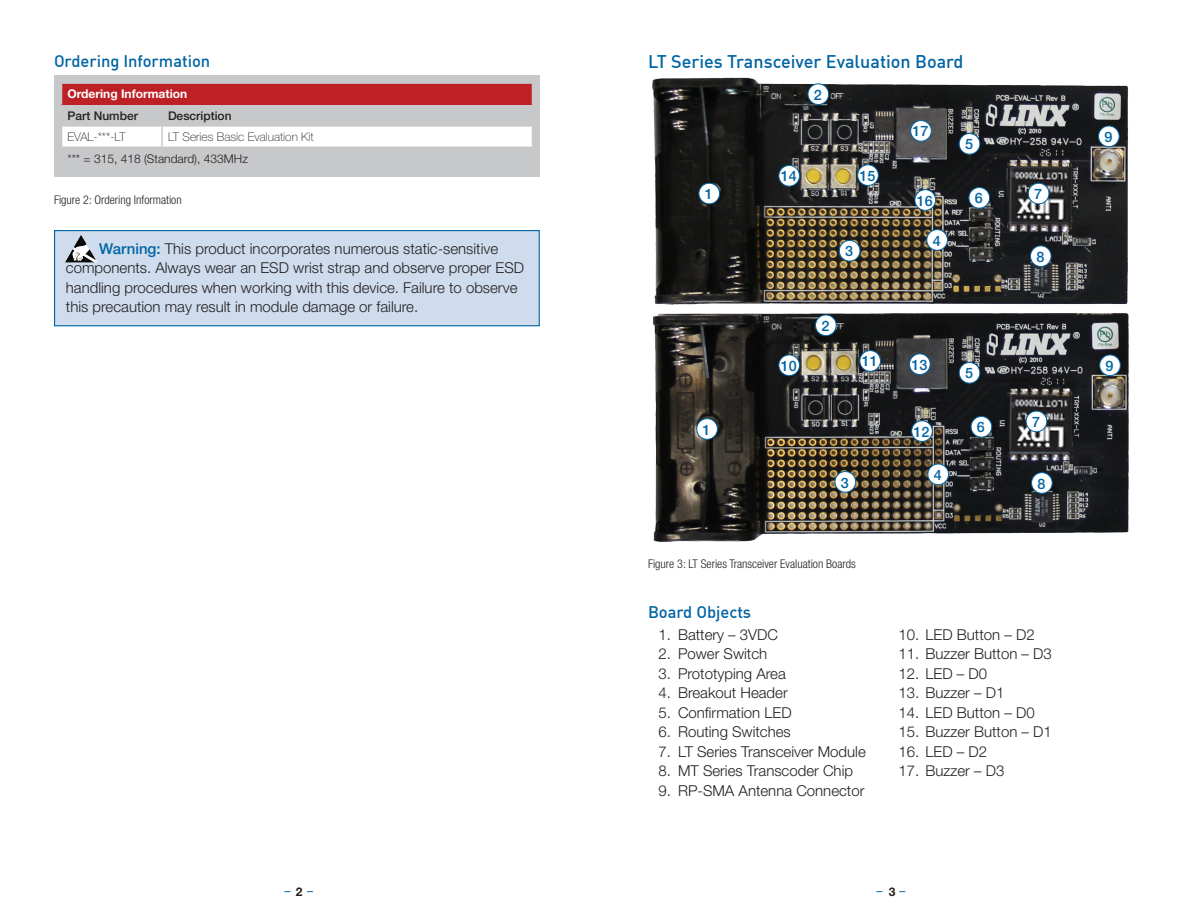
<style>
.page{position:relative;width:1188px;height:918px;background:#fff}
.page>*{position:absolute;margin:0;border:0;box-sizing:border-box;transform-origin:0 0}
.Heading_1{font:500 18px "DIN Offc";color:#0065a4}
.Heading_1-2{font:500 16.5px "DIN Offc";color:#0065a4}
.Body{font:300 15px/19.5px "Helvetica Neue";color:#231f20}
.Table_Data{font:500 14.4px "Helvetica Neue";color:#0065a4}
.Figure_Number{font:300 condensed 12px "Helvetica Neue";color:#231f20}
.Table_Data-2{font:100 12px "Helvetica Neue";color:#231f20}
.Figures{font:300 12px "Helvetica Neue";color:#231f20}
.t1{font:500 12px "Helvetica Neue";color:#231f20}
.t2{font:700 12px "Helvetica Neue";color:#fff}
.t3{font:12px "Helvetica Neue";color:#0065a4}
.s1{font-weight:500;color:#0065a4}
.s2{font-weight:700;color:#231f20}
</style>
<div class="page">
<img style="left:652px;top:77px;width:477px;height:465px">
<div style="left:54px;top:76px;width:486px;height:101px;background:#c7c8ca"></div>
<div style="left:62px;top:83px;width:470px;height:21px;background:#be2125"></div>
<hr style="left:61px;top:82px;width:101px;height:2px;background:#c7c8ca">
<hr style="left:162px;top:82px;width:371px;height:2px;background:#c7c8ca">
<svg style="left:62px;top:126px;width:470px;height:21px;background:#fbfbfc"></svg>
<div style="left:699px;top:183px;width:21px;height:21px;background:#fff;border-radius:50%"></div>
<div style="left:699px;top:183px;width:21px;height:21px;border:1px solid #0065a4;border-radius:50%"></div>
<div style="left:808px;top:84px;width:21px;height:21px;background:#fff;border-radius:50%"></div>
<div style="left:808px;top:84px;width:21px;height:21px;border:1px solid #0065a4;border-radius:50%"></div>
<div style="left:839px;top:240px;width:21px;height:21px;background:#fff;border-radius:50%"></div>
<div style="left:839px;top:240px;width:21px;height:21px;border:1px solid #0065a4;border-radius:50%"></div>
<div style="left:927px;top:230px;width:20px;height:20px;background:#fff;border-radius:50%"></div>
<div style="left:927px;top:230px;width:21px;height:20px;border:1px solid #0065a4;border-radius:50%"></div>
<div style="left:959px;top:134px;width:21px;height:20px;background:#fff;border-radius:50%"></div>
<div style="left:959px;top:133px;width:21px;height:21px;border:1px solid #0065a4;border-radius:50%"></div>
<div style="left:969px;top:188px;width:21px;height:20px;background:#fff;border-radius:50%"></div>
<div style="left:969px;top:187px;width:21px;height:21px;border:1px solid #0065a4;border-radius:50%"></div>
<div style="left:1028px;top:183px;width:21px;height:21px;background:#fff;border-radius:50%"></div>
<div style="left:1028px;top:183px;width:21px;height:21px;border:1px solid #0065a4;border-radius:50%"></div>
<div style="left:1030px;top:246px;width:21px;height:21px;background:#fff;border-radius:50%"></div>
<div style="left:1030px;top:246px;width:21px;height:21px;border:1px solid #0065a4;border-radius:50%"></div>
<div style="left:697px;top:419px;width:20px;height:20px;background:#fff;border-radius:50%"></div>
<div style="left:697px;top:419px;width:21px;height:20px;border:1px solid #0065a4;border-radius:50%"></div>
<div style="left:816px;top:315px;width:20px;height:21px;background:#fff;border-radius:50%"></div>
<div style="left:815px;top:315px;width:21px;height:21px;border:1px solid #0065a4;border-radius:50%"></div>
<div style="left:835px;top:472px;width:21px;height:20px;background:#fff;border-radius:50%"></div>
<div style="left:835px;top:471px;width:21px;height:21px;border:1px solid #0065a4;border-radius:50%"></div>
<div style="left:928px;top:464px;width:21px;height:21px;background:#fff;border-radius:50%"></div>
<div style="left:928px;top:464px;width:21px;height:21px;border:1px solid #0065a4;border-radius:50%"></div>
<div style="left:959px;top:362px;width:21px;height:21px;background:#fff;border-radius:50%"></div>
<div style="left:959px;top:362px;width:21px;height:21px;border:1px solid #0065a4;border-radius:50%"></div>
<div style="left:971px;top:416px;width:21px;height:21px;background:#fff;border-radius:50%"></div>
<div style="left:971px;top:416px;width:21px;height:21px;border:1px solid #0065a4;border-radius:50%"></div>
<div style="left:1026px;top:411px;width:21px;height:21px;background:#fff;border-radius:50%"></div>
<div style="left:1026px;top:411px;width:21px;height:21px;border:1px solid #0065a4;border-radius:50%"></div>
<div style="left:1032px;top:473px;width:20px;height:20px;background:#fff;border-radius:50%"></div>
<div style="left:1031px;top:473px;width:21px;height:20px;border:1px solid #0065a4;border-radius:50%"></div>
<div style="left:1099px;top:126px;width:20px;height:21px;background:#fff;border-radius:50%"></div>
<div style="left:1098px;top:126px;width:21px;height:21px;border:1px solid #0065a4;border-radius:50%"></div>
<div style="left:1100px;top:355px;width:20px;height:21px;background:#fff;border-radius:50%"></div>
<div style="left:1100px;top:355px;width:21px;height:21px;border:1px solid #0065a4;border-radius:50%"></div>
<div style="left:779px;top:355px;width:20px;height:21px;background:#fff;border-radius:50%"></div>
<div style="left:779px;top:355px;width:21px;height:21px;border:1px solid #0065a4;border-radius:50%"></div>
<div style="left:860px;top:351px;width:20px;height:20px;background:#fff;border-radius:50%"></div>
<div style="left:860px;top:350px;width:21px;height:21px;border:1px solid #0065a4;border-radius:50%"></div>
<div style="left:912px;top:421px;width:20px;height:20px;background:#fff;border-radius:50%"></div>
<div style="left:912px;top:421px;width:20px;height:21px;border:1px solid #0065a4;border-radius:50%"></div>
<div style="left:910px;top:354px;width:20px;height:21px;background:#fff;border-radius:50%"></div>
<div style="left:909px;top:354px;width:21px;height:21px;border:1px solid #0065a4;border-radius:50%"></div>
<div style="left:779px;top:165px;width:20px;height:21px;background:#fff;border-radius:50%"></div>
<div style="left:779px;top:165px;width:21px;height:21px;border:1px solid #0065a4;border-radius:50%"></div>
<div style="left:858px;top:165px;width:20px;height:21px;background:#fff;border-radius:50%"></div>
<div style="left:858px;top:165px;width:20px;height:21px;border:1px solid #0065a4;border-radius:50%"></div>
<div style="left:915px;top:190px;width:21px;height:20px;background:#fff;border-radius:50%"></div>
<div style="left:915px;top:190px;width:21px;height:21px;border:1px solid #0065a4;border-radius:50%"></div>
<div style="left:911px;top:121px;width:20px;height:20px;background:#fff;border-radius:50%"></div>
<div style="left:911px;top:120px;width:21px;height:21px;border:1px solid #0065a4;border-radius:50%"></div>
<div style="left:55px;top:231px;width:484px;height:95px;background:#cfdced"></div>
<div style="left:54px;top:230px;width:486px;height:96px;border:1px solid #0065a4"></div>
<img style="left:60px;top:231px;width:42px;height:32px">
<p class="Heading_1-2" style="left:54px;top:50px;width:158px">Ordering Information</p>
<p class="t2" style="left:68px;top:87px;width:121px">Ordering Information</p>
<p class="t1" style="left:68px;top:108px;width:72px">Part Number</p>
<p class="t1" style="left:168px;top:108px;width:65px">Description</p>
<p class="Table_Data-2" style="left:68px;top:130px;width:60px">EVAL-***-LT</p>
<p class="Table_Data-2" style="left:168px;top:130px;width:147px">LT Series Basic Evaluation Kit</p>
<p class="Figures" style="left:68px;top:151px;width:182px">*** = 315, 418 (Standard), 433MHz</p>
<p class="Figure_Number" style="left:54px;top:193px;width:129px">Figure 2: Ordering Information</p>
<p class="Body" style="left:66px;top:238px;width:460px;text-indent:33px"><span class="s1">Warning:</span> This product incorporates numerous static-sensitive components. Always wear an ESD wrist strap and observe proper ESD handling procedures when working with this device. Failure to observe this precaution may result in module damage or failure.</p>
<p class="Heading_1" style="left:648px;top:50px;width:317px">LT Series Transceiver Evaluation Board</p>
<p class="Table_Data" style="left:705px;top:185px;width:10px">1</p>
<p class="Table_Data" style="left:703px;top:421px;width:10px">1</p>
<p class="Table_Data" style="left:814px;top:86px;width:10px">2</p>
<p class="Table_Data" style="left:781px;top:168px;width:18px">14</p>
<p class="Table_Data" style="left:860px;top:167px;width:18px">15</p>
<p class="Table_Data" style="left:845px;top:243px;width:10px">3</p>
<p class="Table_Data" style="left:821px;top:317px;width:10px">2</p>
<p class="Table_Data" style="left:913px;top:123px;width:18px">17</p>
<p class="Table_Data" style="left:917px;top:192px;width:18px">16</p>
<p class="Table_Data" style="left:933px;top:232px;width:10px">4</p>
<p class="Table_Data" style="left:965px;top:136px;width:10px">5</p>
<p class="Table_Data" style="left:975px;top:190px;width:10px">6</p>
<p class="Table_Data" style="left:1034px;top:185px;width:10px">7</p>
<p class="Table_Data" style="left:1036px;top:248px;width:10px">8</p>
<p class="Table_Data" style="left:1104px;top:128px;width:10px">9</p>
<p class="Table_Data" style="left:862px;top:353px;width:18px">11</p>
<p class="Table_Data" style="left:911px;top:356px;width:18px">13</p>
<p class="Table_Data" style="left:781px;top:357px;width:18px">10</p>
<p class="Table_Data" style="left:1106px;top:357px;width:10px">9</p>
<p class="Table_Data" style="left:965px;top:365px;width:10px">5</p>
<p class="Table_Data" style="left:841px;top:474px;width:10px">3</p>
<p class="Table_Data" style="left:914px;top:423px;width:18px">12</p>
<p class="Table_Data" style="left:934px;top:466px;width:10px">4</p>
<p class="Table_Data" style="left:977px;top:419px;width:10px">6</p>
<p class="Table_Data" style="left:1032px;top:413px;width:10px">7</p>
<p class="Table_Data" style="left:1037px;top:475px;width:10px">8</p>
<p class="Figure_Number" style="left:648px;top:556px;width:209px">Figure 3: LT Series Transceiver Evaluation Boards</p>
<p class="Heading_1-2" style="left:648px;top:602px;width:105px">Board Objects</p>
<p class="Body" style="left:658px;top:624px;width:121px">1. Battery – 3VDC</p>
<p class="Body" style="left:658px;top:644px;width:110px">2. Power Switch</p>
<p class="Body" style="left:658px;top:663px;width:129px">3. Prototyping Area</p>
<p class="Body" style="left:658px;top:683px;width:131px">4. Breakout Header</p>
<p class="Body" style="left:658px;top:702px;width:135px">5. Confirmation LED</p>
<p class="Body" style="left:658px;top:722px;width:134px">6. Routing Switches</p>
<p class="Body" style="left:658px;top:741px;width:209px">7. LT Series Transceiver Module</p>
<p class="Body" style="left:658px;top:761px;width:196px">8. MT Series Transcoder Chip</p>
<p class="Body" style="left:658px;top:780px;width:207px">9. RP-SMA Antenna Connector</p>
<p class="Body" style="left:898px;top:624px;width:138px">10. LED Button – D2</p>
<p class="Body" style="left:898px;top:644px;width:155px">11. Buzzer Button – D3</p>
<p class="Body" style="left:898px;top:663px;width:90px">12. LED – D0</p>
<p class="Body" style="left:898px;top:683px;width:107px">13. Buzzer – D1</p>
<p class="Body" style="left:898px;top:702px;width:138px">14. LED Button – D0</p>
<p class="Body" style="left:898px;top:722px;width:155px">15. Buzzer Button – D1</p>
<p class="Body" style="left:898px;top:741px;width:90px">16. LED – D2</p>
<p class="Body" style="left:898px;top:761px;width:107px">17. Buzzer – D3</p>
<p class="t3" style="left:284px;top:884px;width:30px">– <span class="s2">2</span> –</p>
<p class="t3" style="left:877px;top:884px;width:30px">– <span class="s2">3</span> –</p>
</div>
